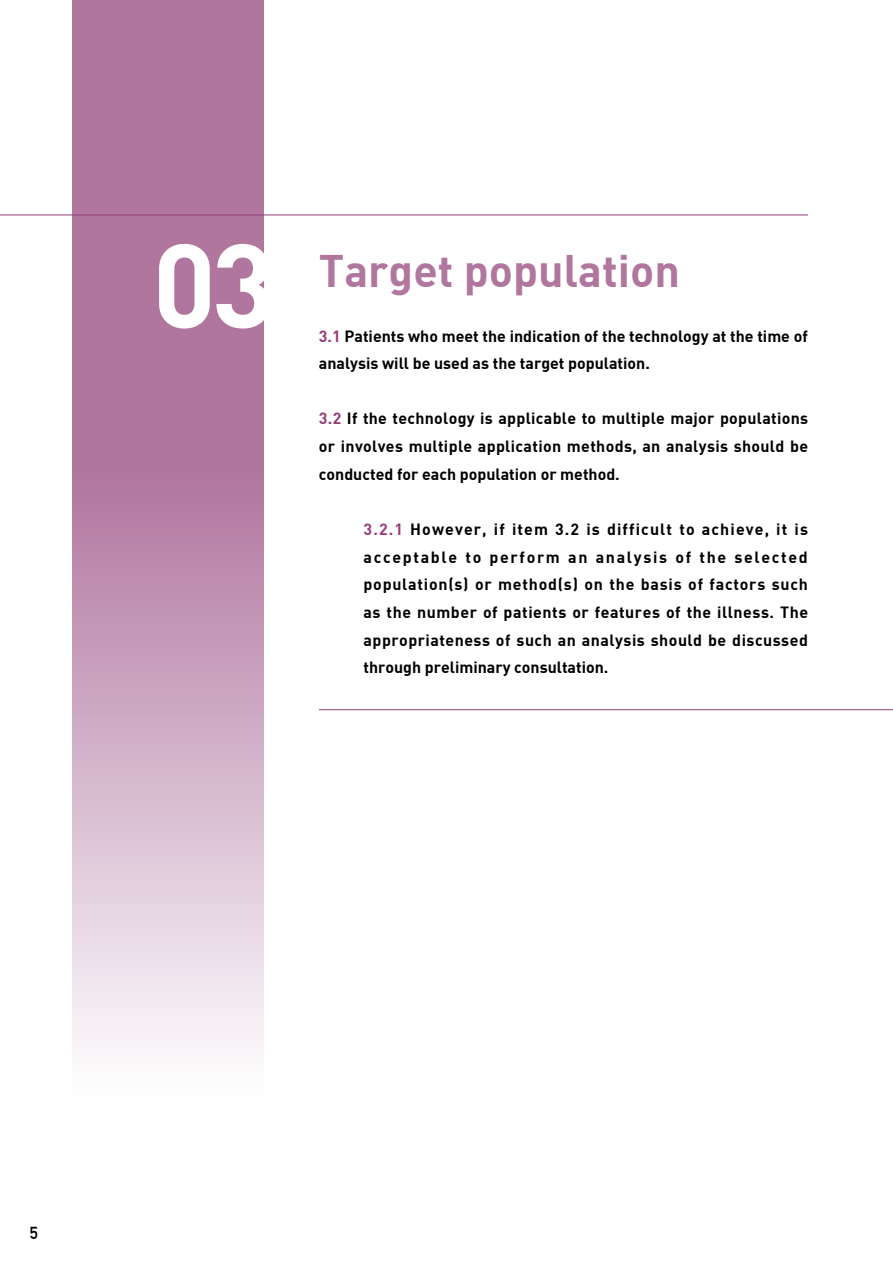
<style>
.page{position:relative;width:893px;height:1263px;background:#fff}
.page>*{position:absolute;margin:0;border:0;box-sizing:border-box;transform-origin:0 0}
.t1{font:700 117px "DI Nbek";color:#fff}
.t2{font:700 44.7px "DI Nbek";color:#b1769e}
.t3{font:700 16.95px "DIN Alternate";color:#000}
.t4{font:700 15.9px/27.6px "DI Nbek";color:#000;text-align:justify}
.s1{color:#953d79}
</style>
<div class="page">
<svg style="left:72px;top:0;width:192px;height:1049px;background:#c498b6"></svg>
<hr style="left:319px;top:709px;width:574px;height:1px;background:#953d79">
<hr style="left:0;top:215px;width:808px;height:1px;background:#953d79">
<p class="t1" style="left:153px;top:209px;width:124px">03</p>
<p class="t2" style="left:319px;top:242px;width:362px">Target population</p>
<p class="t4" style="left:319px;top:321px;width:490px"><span class="s1">3.1</span> Patients who meet the indication of the technology at the time of analysis will be used as the target population.</p>
<p class="t4" style="left:319px;top:404px;width:491px"><span class="s1">3.2</span> If the technology is applicable to multiple major populations or involves multiple application methods, an analysis should be conducted for each population or method.</p>
<p class="t4" style="left:364px;top:515px;width:446px"><span class="s1">3.2.1</span> However, if item 3.2 is difficult to achieve, it is acceptable to perform an analysis of the selected population(s) or method(s) on the basis of factors such as the number of patients or features of the illness. The appropriateness of such an analysis should be discussed through preliminary consultation.</p>
<p class="t3" style="left:30px;top:1220px;width:10px">5</p>
</div>
